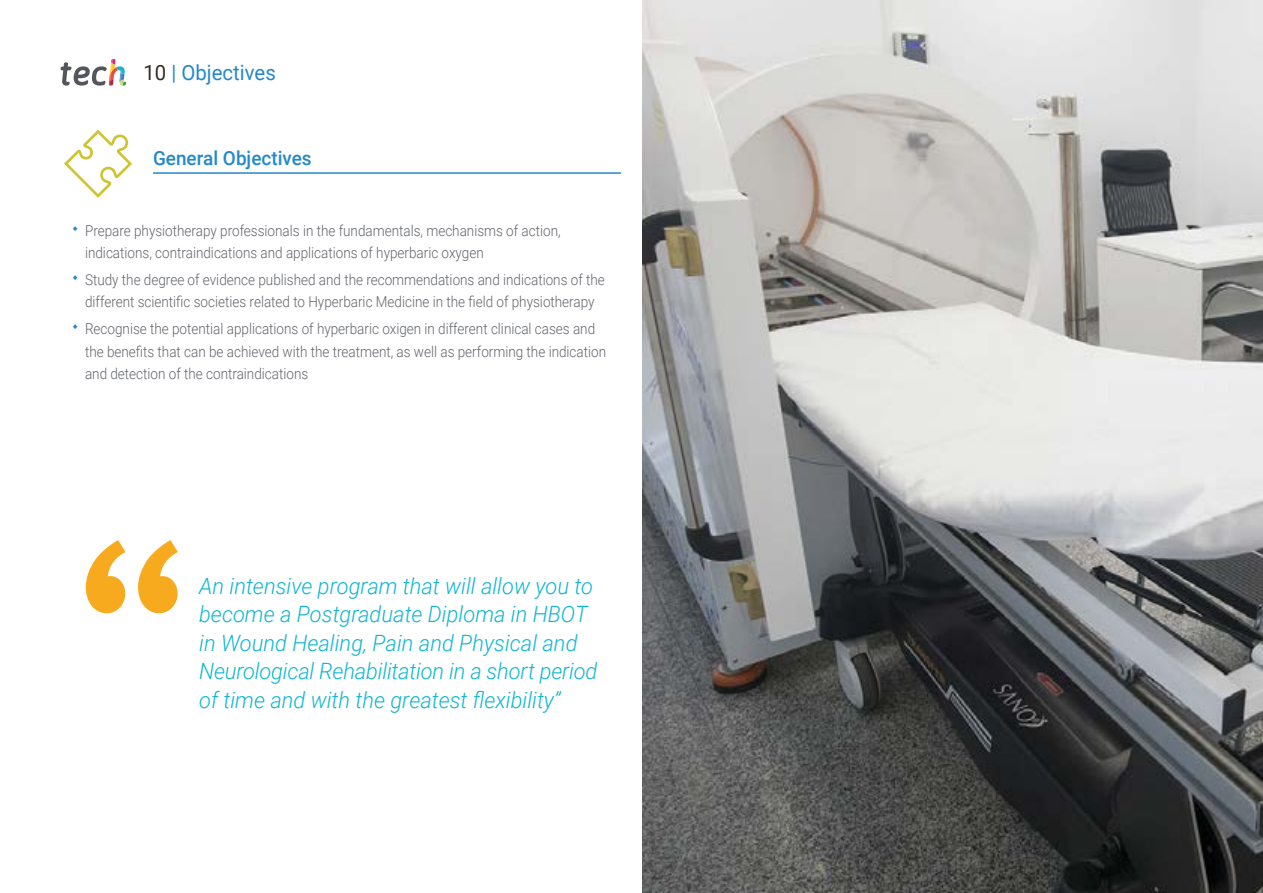
<style>
.page{position:relative;width:1263px;height:893px;background:#fff}
.page>*{position:absolute;margin:0;border:0;box-sizing:border-box;transform-origin:0 0}
.t1{font:italic 300 22.5px/28.5px "Roboto";color:#0fb6cf}
.t2{font:21px "Roboto";color:#2488c9}
.t3{font:500 19.5px "Roboto";color:#2488c9}
.t4{font:300 15px/22.5px "Roboto";color:#61646a;scale:.9 1}
.s1{color:#312e20}
</style>
<div class="page">
<hr style="left:153px;top:173px;width:468px;height:1px;background:#2488c9">
<svg style="left:64px;top:130px;width:68px;height:68px"></svg>
<img style="left:642px;top:0;width:621px;height:893px">
<svg style="left:86px;top:540px;width:92px;height:73px"></svg>
<svg style="left:61px;top:59px;width:65px;height:27px"></svg>
<h2 class="t2" style="left:144px;top:57px;width:134px"><span class="s1">10</span> | Objectives</h2>
<h3 class="t3" style="left:153px;top:144px;width:160px">General Objectives</h3>
<p class="t4" style="left:85px;top:219px;width:530px">Prepare physiotherapy professionals in the fundamentals, mechanisms of action, indications, contraindications and applications of hyperbaric oxygen</p>
<p class="t4" style="left:85px;top:268px;width:579px">Study the degree of evidence published and the recommendations and indications of the different scientific societies related to Hyperbaric Medicine in the field of physiotherapy</p>
<p class="t4" style="left:85px;top:317px;width:580px">Recognise the potential applications of hyperbaric oxigen in different clinical cases and the benefits that can be achieved with the treatment, as well as performing the indication and detection of the contraindications</p>
<h1 class="t1" style="left:199px;top:570px;width:400px">An intensive program that will allow you to become a Postgraduate Diploma in HBOT in Wound Healing, Pain and Physical and Neurological Rehabilitation in a short period of time and with the greatest flexibility”</h1>
</div>
